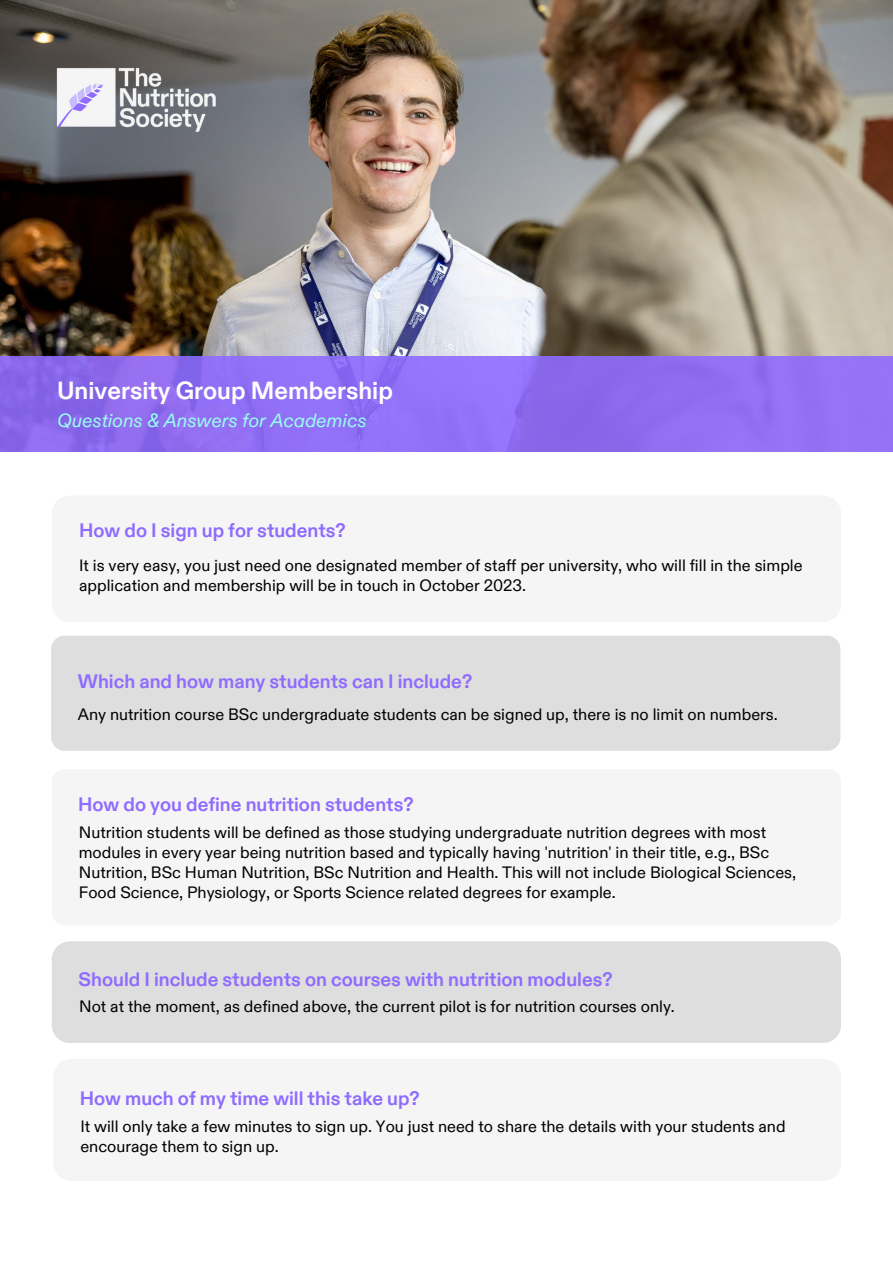
<style>
.page{position:relative;width:893px;height:1263px;background:#fff}
.page>*{position:absolute;margin:0;border:0;box-sizing:border-box;transform-origin:0 0}
.t1{font:700 24.75px "ABC Diatype";color:#fff}
.t2{font:700 19.5px "ABC Diatype";color:#8f6bff}
.t3{font:italic 19.2px "ABC Diatype";color:#96fff2}
.t4{font:16.5px/20.2px "ABC Diatype";color:#000}
</style>
<div class="page">
<div style="left:51px;top:636px;width:789px;height:115px;background:#dedede"></div>
<div style="left:52px;top:941px;width:789px;height:102px;background:#dedede"></div>
<img style="left:0;top:0;width:892px;height:357px">
<div style="left:0;top:357px;width:892px;height:95px;background:linear-gradient(to right,#8c6aef,#9272f5)"></div>
<img style="left:50px;top:63px;width:175px;height:72px">
<h1 class="t1" style="left:57px;top:376px;width:337px">University Group Membership</h1>
<p class="t3" style="left:57px;top:409px;width:311px">Questions &amp; Answers for Academics</p>
<p class="t2" style="left:79px;top:519px;width:268px">How do I sign up for students?</p>
<p class="t4" style="left:79px;top:555px;width:725px">It is very easy, you just need one designated member of staff per university, who will fill in the simple application and membership will be in touch in October 2023.</p>
<p class="t2" style="left:78px;top:670px;width:396px">Which and how many students can I include?</p>
<p class="t4" style="left:78px;top:705px;width:702px">Any nutrition course BSc undergraduate students can be signed up, there is no limit on numbers.</p>
<p class="t2" style="left:78px;top:793px;width:337px">How do you define nutrition students?</p>
<p class="t4" style="left:79px;top:822px;width:719px">Nutrition students will be defined as those studying undergraduate nutrition degrees with most modules in every year being nutrition based and typically having 'nutrition' in their title, e.g., BSc Nutrition, BSc Human Nutrition, BSc Nutrition and Health. This will not include Biological Sciences, Food Science, Physiology, or Sports Science related degrees for example.</p>
<p class="t2" style="left:78px;top:967px;width:536px">Should I include students on courses with nutrition modules?</p>
<p class="t4" style="left:79px;top:997px;width:597px">Not at the moment, as defined above, the current pilot is for nutrition courses only.</p>
<p class="t2" style="left:80px;top:1087px;width:342px">How much of my time will this take up?</p>
<p class="t4" style="left:80px;top:1116px;width:707px">It will only take a few minutes to sign up. You just need to share the details with your students and encourage them to sign up.</p>
</div>
